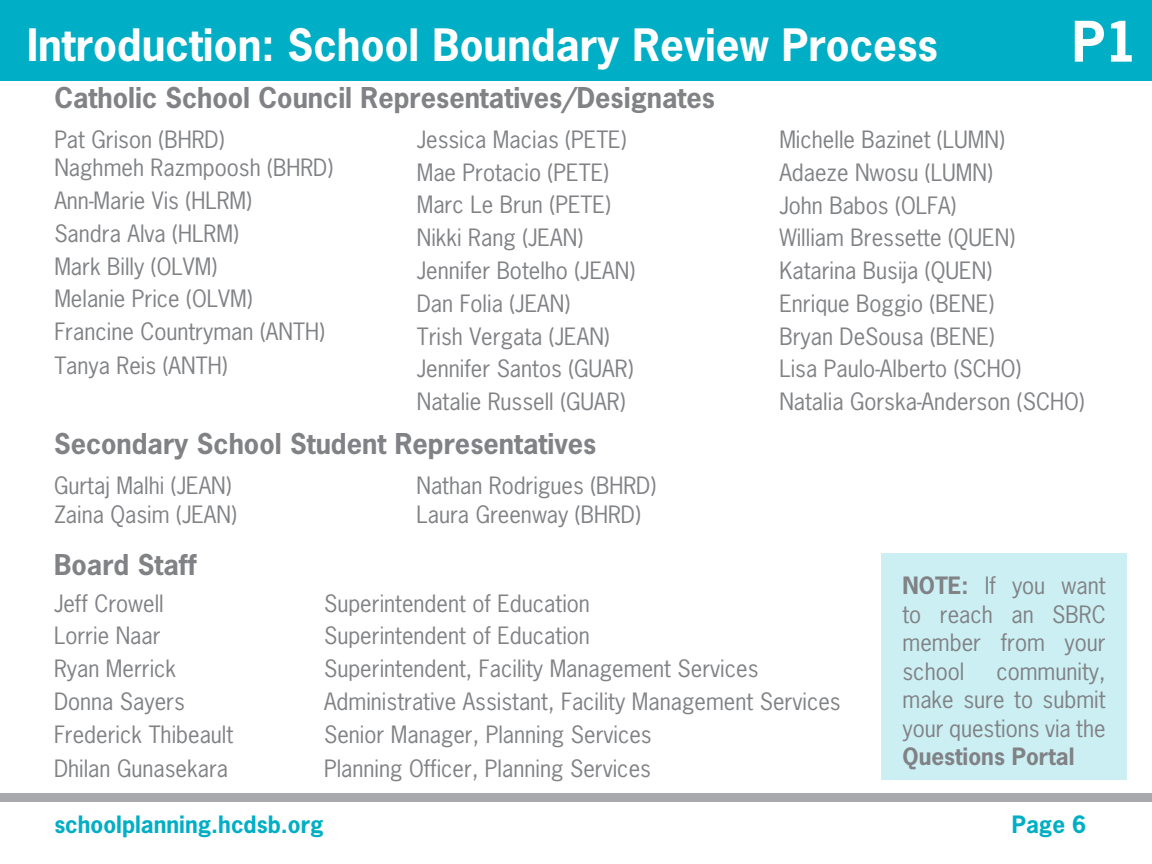
<style>
.page{position:relative;width:1152px;height:864px;background:#fff}
.page>*{position:absolute;margin:0;border:0;box-sizing:border-box;transform-origin:0 0}
.t1{font:700 52.5px "News Gothic";color:#fff}
.t2{font:700 42px "News Gothic";color:#fff}
.t3{font:700 27px "News Gothic";color:#808285}
.t4{font:22.5px/32.7px "News Gothic";color:#808285}
.t5{font:700 22.5px "News Gothic";color:#00aec5}
.t6{font:700 22.5px "News Gothic";color:#808285}
.s1{font-weight:700}
</style>
<div class="page">
<div style="left:0;top:0;width:1152px;height:81px;background:#00aec5"></div>
<div style="left:0;top:793px;width:1152px;height:8px;background:#a7a9ac"></div>
<div style="left:881px;top:553px;width:246px;height:227px;background:#cceff4"></div>
<h2 class="t2" style="left:27px;top:17px;width:912px">Introduction: School Boundary Review Process</h2>
<h1 class="t1" style="left:1072px;top:7px;width:67px">P1</h1>
<p class="t3" style="left:54px;top:80px;width:662px">Catholic School Council Representatives/Designates</p>
<p class="t4" style="left:54px;top:125px;width:280px;line-height:28.5px">Pat Grison (BHRD)<br>Naghmeh Razmpoosh (BHRD)</p>
<p class="t4" style="left:54px;top:184px;width:272px">Ann-Marie Vis (HLRM)<br>Sandra Alva (HLRM)<br>Mark Billy (OLVM)<br>Melanie Price (OLVM)<br>Francine Countryman (ANTH)<br>Tanya Reis (ANTH)</p>
<p class="t4" style="left:417px;top:123px;width:220px">Jessica Macias (PETE)<br>Mae Protacio (PETE)<br>Marc Le Brun (PETE)<br>Nikki Rang (JEAN)<br>Jennifer Botelho (JEAN)<br>Dan Folia (JEAN)<br>Trish Vergata (JEAN)<br>Jennifer Santos (GUAR)<br>Natalie Russell (GUAR)</p>
<p class="t4" style="left:779px;top:123px;width:307px">Michelle Bazinet (LUMN)<br>Adaeze Nwosu (LUMN)<br>John Babos (OLFA)<br>William Bressette (QUEN)<br>Katarina Busija (QUEN)<br>Enrique Boggio (BENE)<br>Bryan DeSousa (BENE)<br>Lisa Paulo-Alberto (SCHO)<br>Natalia Gorska-Anderson (SCHO)</p>
<p class="t3" style="left:54px;top:426px;width:544px">Secondary School Student Representatives</p>
<p class="t4" style="left:416px;top:471px;width:241px;line-height:28.5px">Nathan Rodrigues (BHRD)<br>Laura Greenway (BHRD)</p>
<p class="t4" style="left:54px;top:471px;width:184px;line-height:28.5px">Gurtaj Malhi (JEAN)<br>Zaina Qasim (JEAN)</p>
<p class="t3" style="left:54px;top:546px;width:144px">Board Staff</p>
<p class="t4" style="left:54px;top:587px;width:111px">Jeff Crowell</p>
<p class="t4" style="left:324px;top:587px;width:267px">Superintendent of Education</p>
<p class="t4" style="left:54px;top:619px;width:108px">Lorrie Naar</p>
<p class="t4" style="left:324px;top:619px;width:267px">Superintendent of Education</p>
<p class="t4" style="left:54px;top:652px;width:124px">Ryan Merrick</p>
<p class="t4" style="left:324px;top:652px;width:436px">Superintendent, Facility Management Services</p>
<p class="t4" style="left:54px;top:685px;width:132px">Donna Sayers</p>
<p class="t4" style="left:324px;top:685px;width:518px">Administrative Assistant, Facility Management Services</p>
<p class="t4" style="left:54px;top:718px;width:181px">Frederick Thibeault</p>
<p class="t4" style="left:324px;top:718px;width:329px">Senior Manager, Planning Services</p>
<p class="t4" style="left:54px;top:752px;width:176px">Dhilan Gunasekara</p>
<p class="t4" style="left:324px;top:752px;width:328px">Planning Officer, Planning Services</p>
<p class="t4" style="left:902px;top:571px;width:205px;line-height:28.5px;text-align:justify"><span class="s1">NOTE:</span> If you want to reach an SBRC member from your school</p>
<p class="t4" style="left:902px;top:657px;width:205px;line-height:28.5px;text-align:justify;text-indent:94px">community, make sure to submit your questions via the</p>
<p class="t6" style="left:902px;top:742px;width:173px">Questions Portal</p>
<p class="t5" style="left:54px;top:809px;width:271px">schoolplanning.hcdsb.org</p>
<p class="t5" style="left:1012px;top:809px;width:76px">Page 6</p>
</div>
